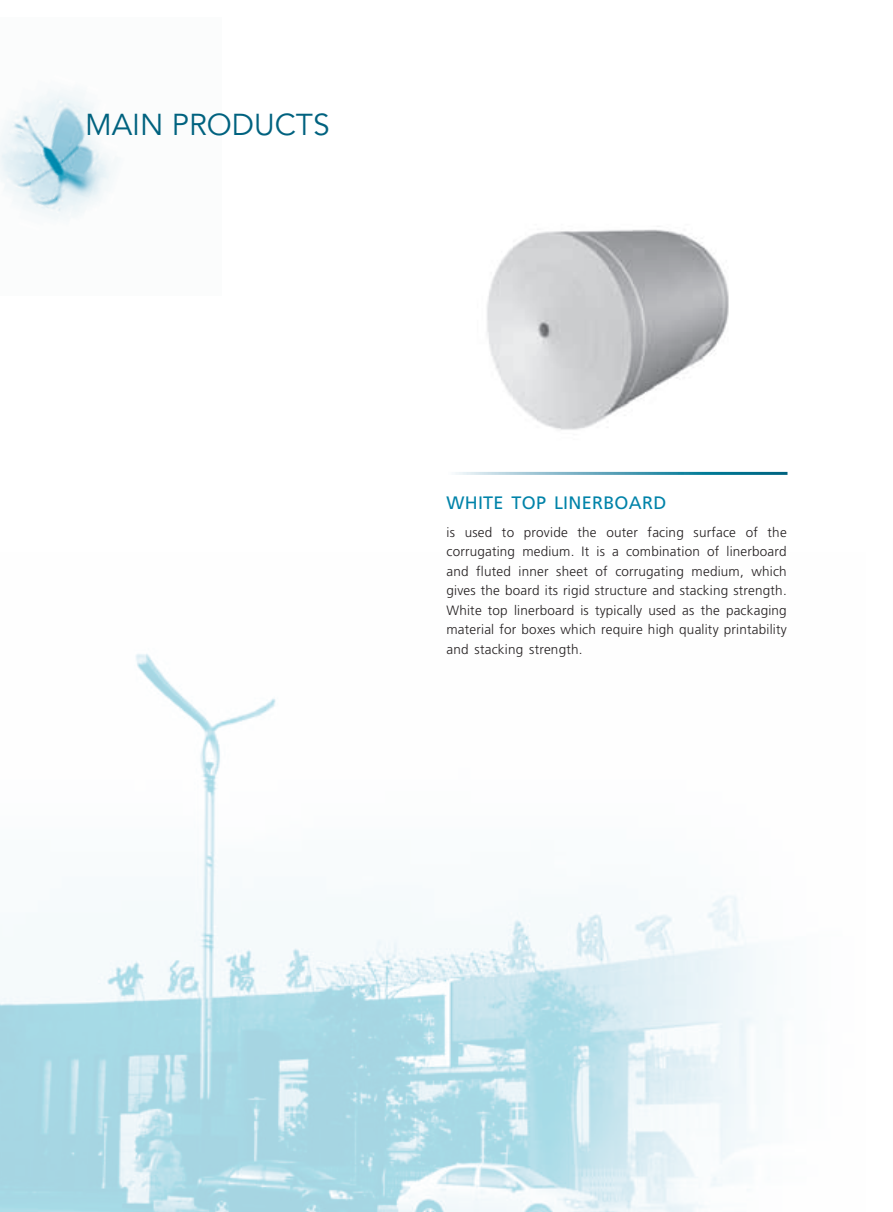
<style>
.page{position:relative;width:893px;height:1212px;background:#fff}
.page>*{position:absolute;margin:0;border:0;box-sizing:border-box;transform-origin:0 0}
.t1{font:30px "Avenir LT Std";color:#00627f}
._03_H1{font:18px "Frutiger LT Std";letter-spacing:.015em;color:#0083a9}
._11_P0{font:300 13.5px/19.5px "Frutiger LT Std";letter-spacing:.015em;color:#231f20;text-align:justify}
</style>
<div class="page">
<img style="left:0;top:89px;width:118px;height:131px">
<img style="left:0;top:654px;width:782px;height:558px">
<img style="left:487px;top:229px;width:242px;height:201px">
<p class="t1" style="left:85px;top:107px;width:246px">MAIN PRODUCTS</p>
<p class="_03_H1" style="left:446px;top:492px;width:221px">WHITE TOP LINERBOARD</p>
<p class="_11_P0" style="left:446px;top:522px;width:342px">is used to provide the outer facing surface of the corrugating medium. It is a combination of linerboard and fluted inner sheet of corrugating medium, which gives the board its rigid structure and stacking strength.<br>White top linerboard is typically used as the packaging material for boxes which require high quality printability and stacking strength.</p>
</div>
